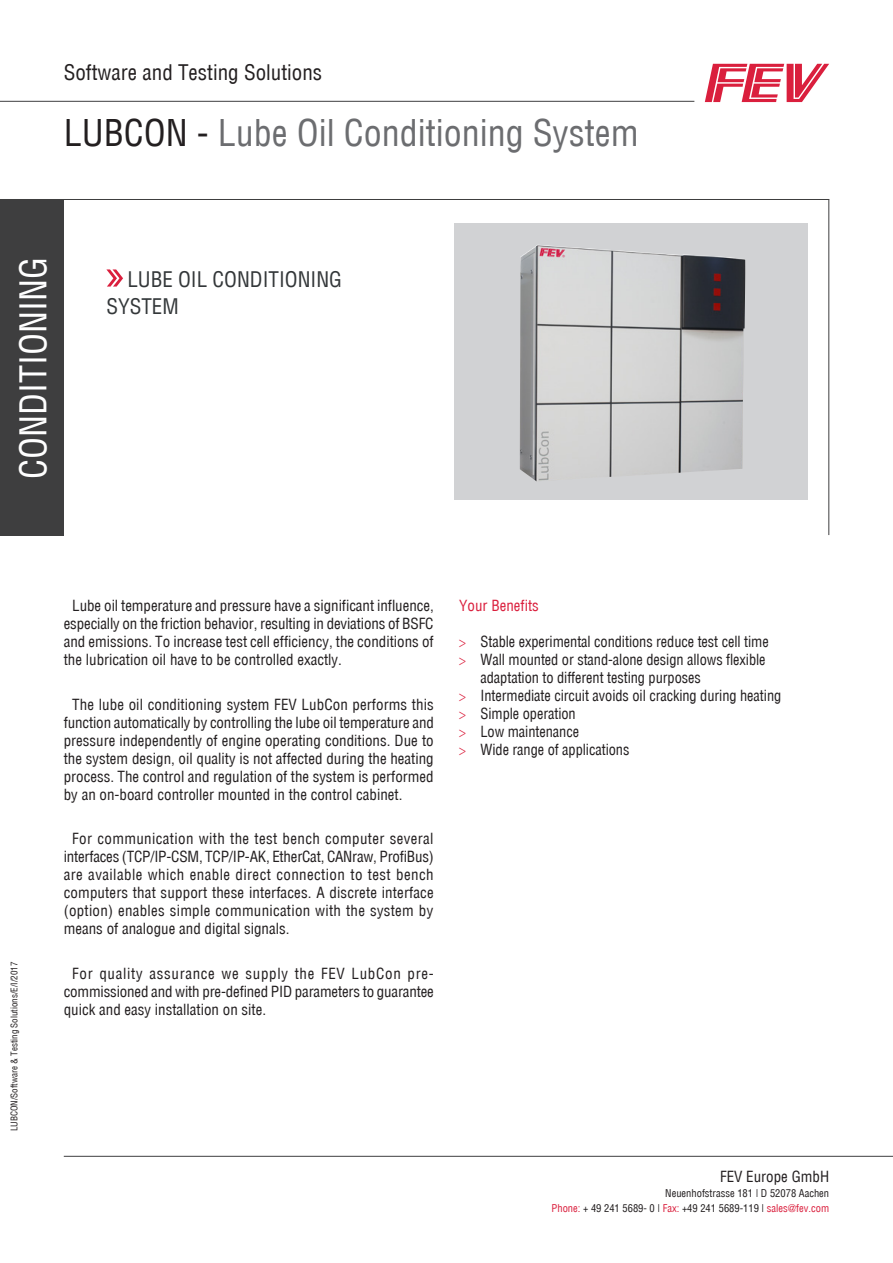
<style>
.page{position:relative;width:893px;height:1263px;background:#fff}
.page>*{position:absolute;margin:0;border:0;box-sizing:border-box;transform-origin:0 0}
.t1{font:36px "Helv Cond";color:#6c6d70}
.t2{font:36px "Helv Cond";color:#fff}
.t3{font:21px "Helv Cond";color:#231f20}
.t4{font:21px/27px "Helv Cond";color:#333739}
.t5{font:15px/18px "Helv Cond";letter-spacing:-.005em;color:#231f20;text-align:justify}
.t6{font:15px "Helv Cond";letter-spacing:-.005em;color:#231f20;scale:.96 1}
.t7{font:15px "Helv Cond";color:#da1f3d}
.t8{font:10.5px/15px "Helv Cond";color:#231f20;text-align:right}
.t9{font:9px "Helv Cond";color:#231f20}
.s1{color:#231f20}
.s2{font-family:"Helvetica LT";font-weight:300;font-stretch:condensed;color:#da1f3d}
.s3{color:#da1f3d}
</style>
<div class="page">
<hr style="left:0;top:101px;width:694px;height:1px;background:#3e3e3f">
<hr style="left:64px;top:1156px;width:829px;height:1px;background:#3e3e3f">
<div style="left:454px;top:223px;width:353px;height:277px;background:#d1d2d4"></div>
<svg style="left:705px;top:64px;width:124px;height:38px"></svg>
<svg style="left:106px;top:269px;width:17px;height:18px"></svg>
<div style="left:0;top:199px;width:64px;height:337px;background:#3e3e3f"></div>
<hr style="left:0;top:199px;width:829px;height:1px;background:#3e3e3f">
<hr style="left:828px;top:199px;width:1px;height:336px;background:#3e3e3f">
<img style="left:520px;top:245px;width:225px;height:236px">
<h2 class="t3" style="left:64px;top:59px;width:260px">Software and Testing Solutions</h2>
<h1 class="t1" style="left:64px;top:111px;width:576px"><span class="s1">LUBCON -</span> Lube Oil Conditioning System</h1>
<h1 class="t2" style="left:11px;top:479px;width:224px;rotate:-90deg">CONDITIONING</h1>
<h2 class="t4" style="left:106px;top:265px;width:237px;text-indent:21px">LUBE OIL CONDITIONING<br>SYSTEM</h2>
<p class="t9" style="left:9px;top:1131px;width:171px;rotate:-90deg">LUBCON/Software &amp; Testing Solutions/E/I/2017</p>
<p class="t5" style="left:64px;top:597px;width:371px;text-indent:9px">Lube oil temperature and pressure have a significant influence, especially on the friction behavior, resulting in deviations of BSFC and emissions. To increase test cell efficiency, the conditions of the lubrication oil have to be controlled exactly.</p>
<p class="t5" style="left:64px;top:695px;width:372px;text-indent:9px">The lube oil conditioning system FEV LubCon performs this function automatically by controlling the lube oil temperature and pressure independently of engine operating conditions. Due to the system design, oil quality is not affected during the heating process. The control and regulation of the system is performed by an on-board controller mounted in the control cabinet.</p>
<p class="t5" style="left:64px;top:830px;width:372px;text-indent:9px">For communication with the test bench computer several interfaces (TCP/IP-CSM, TCP/IP-AK, EtherCat, CANraw, ProfiBus) are available which enable direct connection to test bench computers that support these interfaces. A discrete interface (option) enables simple communication with the system by means of analogue and digital signals.</p>
<p class="t5" style="left:64px;top:964px;width:372px;text-indent:9px">For quality assurance we supply the FEV LubCon pre&shy;commissioned and with pre-defined PID parameters to guarantee quick and easy installation on site.</p>
<p class="t7" style="left:459px;top:596px;width:81px">Your Benefits</p>
<p class="t6" style="left:459px;top:632px;width:324px"><span class="s2">&gt;</span> Stable experimental conditions reduce test cell time</p>
<p class="t6" style="left:459px;top:650px;width:321px"><span class="s2">&gt;</span> Wall mounted or stand-alone design allows flexible</p>
<p class="t6" style="left:480px;top:668px;width:231px">adaptation to different testing purposes</p>
<p class="t6" style="left:459px;top:686px;width:337px"><span class="s2">&gt;</span> Intermediate circuit avoids oil cracking during heating</p>
<p class="t6" style="left:459px;top:704px;width:123px"><span class="s2">&gt;</span> Simple operation</p>
<p class="t6" style="left:459px;top:722px;width:126px"><span class="s2">&gt;</span> Low maintenance</p>
<p class="t6" style="left:459px;top:740px;width:179px"><span class="s2">&gt;</span> Wide range of applications</p>
<p class="t5" style="left:720px;top:1167px;width:111px">FEV Europe GmbH</p>
<p class="t8" style="left:552px;top:1185px;width:279px">Neuenhofstrasse 181 | D 52078 Aachen<br><span class="s3">Phone:</span> + 49 241 5689- 0 | <span class="s3">Fax:</span> +49 241 5689-119 | <span class="s3">sales@fev.com</span></p>
</div>
